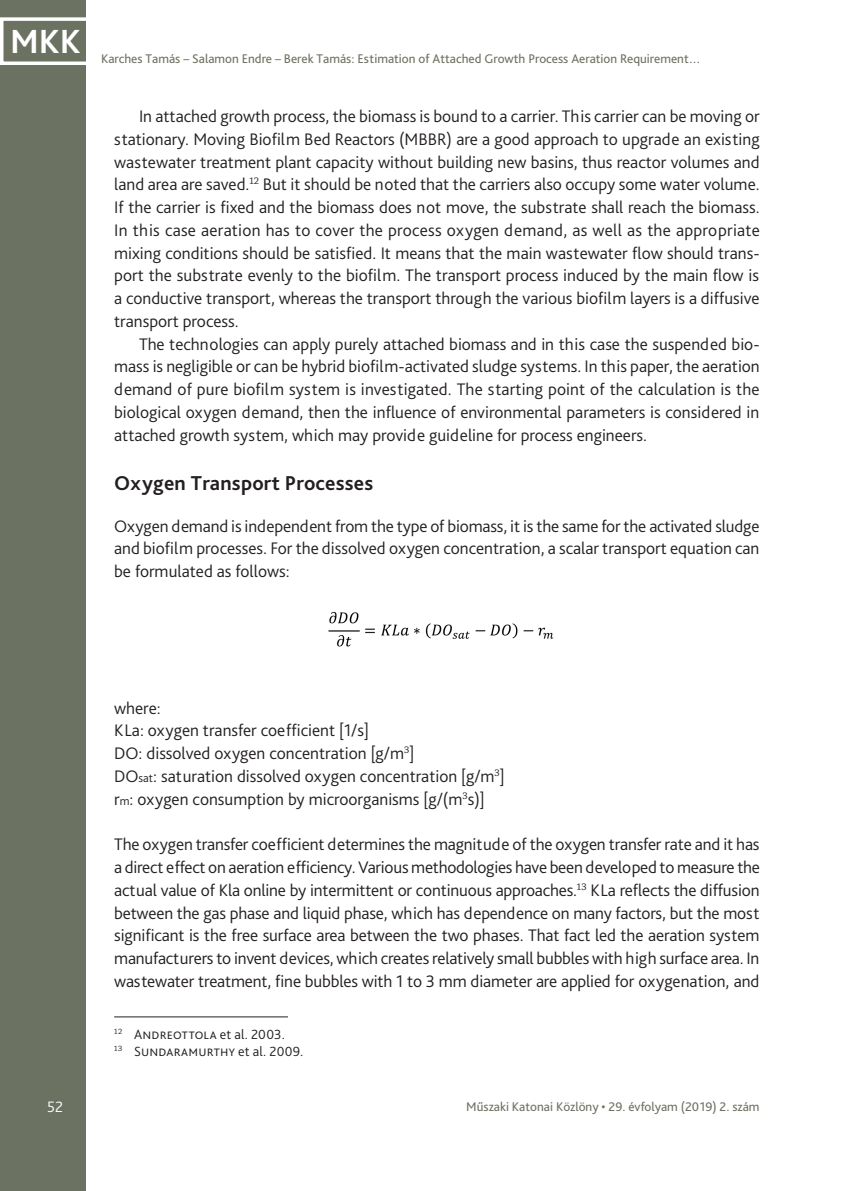
<style>
.page{position:relative;width:844px;height:1191px;background:#fff}
.page>*{position:absolute;margin:0;border:0;box-sizing:border-box;transform-origin:0 0}
.t1{font:700 35px "Bliss Pro";color:#fff}
.Címsor_1{font:700 21px "Bliss Pro";letter-spacing:.01em;color:#231f20}
.Szöveg{font:300 17.5px/22.8px "Bliss Pro";color:#231f20;text-align:justify}
.Szöveg_1st___3_mm{font:300 17.5px/22.8px "Bliss Pro";letter-spacing:-.01em;color:#231f20;text-align:justify}
.Szöveg_1st{font:300 17.5px/22.8px "Bliss Pro";letter-spacing:.01em;color:#231f20;text-align:justify}
.t2{font:300 15.75px "Bliss Pro";color:#fff}
.Lábjegyzet{font:300 14px "Bliss Pro";letter-spacing:.015em;color:#231f20}
.t3{font:13.12px "Bliss Pro";color:#6c7261}
.s1{font-size:12.25px}
</style>
<div class="page">
<div style="left:0;top:0;width:85px;height:1191px;background:#6c7261"></div>
<div style="left:0;top:17px;width:94px;height:48px;border:4px solid #fff"></div>
<img style="left:328px;top:611px;width:226px;height:36px">
<hr style="left:114px;top:1016px;width:174px;height:1px;background:#231f20">
<h1 class="t1" style="left:10px;top:20px;width:72px">MKK</h1>
<p class="t3" style="left:101px;top:50px;width:601px">Karches Tamás – Salamon Endre – Berek Tamás: Estimation of Attached Growth Process Aeration Requirement…</p>
<p class="Szöveg" style="left:114px;top:104px;width:647px;text-indent:25px">In attached growth process, the biomass is bound to a carrier. This carrier can be moving or stationary. Moving Biofilm Bed Reactors (MBBR) are a good approach to upgrade an existing wastewater treatment plant capacity without building new basins, thus reactor volumes and land area are saved.<sup>12</sup> But it should be noted that the carriers also occupy some water volume.<br>If the carrier is fixed and the biomass does not move, the substrate shall reach the biomass.<br>In this case aeration has to cover the process oxygen demand, as well as the appropriate mixing conditions should be satisfied. It means that the main wastewater flow should trans&shy;port the substrate evenly to the biofilm. The transport process induced by the main flow is a conductive transport, whereas the transport through the various biofilm layers is a diffusive transport process.</p>
<p class="Szöveg" style="left:114px;top:332px;width:647px;text-indent:25px">The technologies can apply purely attached biomass and in this case the suspended bio&shy;mass is negligible or can be hybrid biofilm-activated sludge systems. In this paper, the aeration demand of pure biofilm system is investigated. The starting point of the calculation is the biological oxygen demand, then the influence of environmental parameters is considered in attached growth system, which may provide guideline for process engineers.</p>
<p class="Címsor_1" style="left:114px;top:469px;width:260px">Oxygen Transport Processes</p>
<p class="Szöveg_1st" style="left:114px;top:514px;width:646px">Oxygen demand is independent from the type of biomass, it is the same for the activated sludge and biofilm processes. For the dissolved oxygen concentration, a scalar transport equation can be formulated as follows:</p>
<p class="Szöveg_1st" style="left:114px;top:696px;width:48px">where:</p>
<p class="Szöveg_1st" style="left:114px;top:719px;width:256px">KLa: oxygen transfer coefficient [1/s]</p>
<p class="Szöveg_1st" style="left:114px;top:741px;width:301px">DO: dissolved oxygen concentration [g/m<sup>3</sup>]</p>
<p class="Szöveg_1st" style="left:114px;top:764px;width:392px">DO<span class="s1">sat</span>: saturation dissolved oxygen concentration [g/m<sup>3</sup>]</p>
<p class="Szöveg_1st" style="left:114px;top:787px;width:372px">r<span class="s1">m</span>: oxygen consumption by microorganisms [g/(m<sup>3</sup>s)]</p>
<p class="Szöveg_1st___3_mm" style="left:114px;top:832px;width:647px">The oxygen transfer coefficient determines the magnitude of the oxygen transfer rate and it has a direct effect on aeration efficiency. Various methodologies have been developed to measure the actual value of Kla online by intermittent or continuous approaches.<sup>13</sup> KLa reflects the diffusion between the gas phase and liquid phase, which has dependence on many factors, but the most significant is the free surface area between the two phases. That fact led the aeration system manufacturers to invent devices, which creates relatively small bubbles with high surface area. In wastewater treatment, fine bubbles with 1 to 3 mm diameter are applied for oxygenation, and</p>
<p class="Lábjegyzet" style="left:114px;top:1025px;width:172px"><sup>12</sup> Andreottola et al. 2003.</p>
<p class="Lábjegyzet" style="left:114px;top:1042px;width:191px"><sup>13</sup> Sundaramurthy et al. 2009.</p>
<p class="t2" style="left:47px;top:1097px;width:17px">52</p>
<p class="t3" style="left:466px;top:1098px;width:295px">Műszaki Katonai Közlöny • 29. évfolyam (2019) 2. szám</p>
</div>
